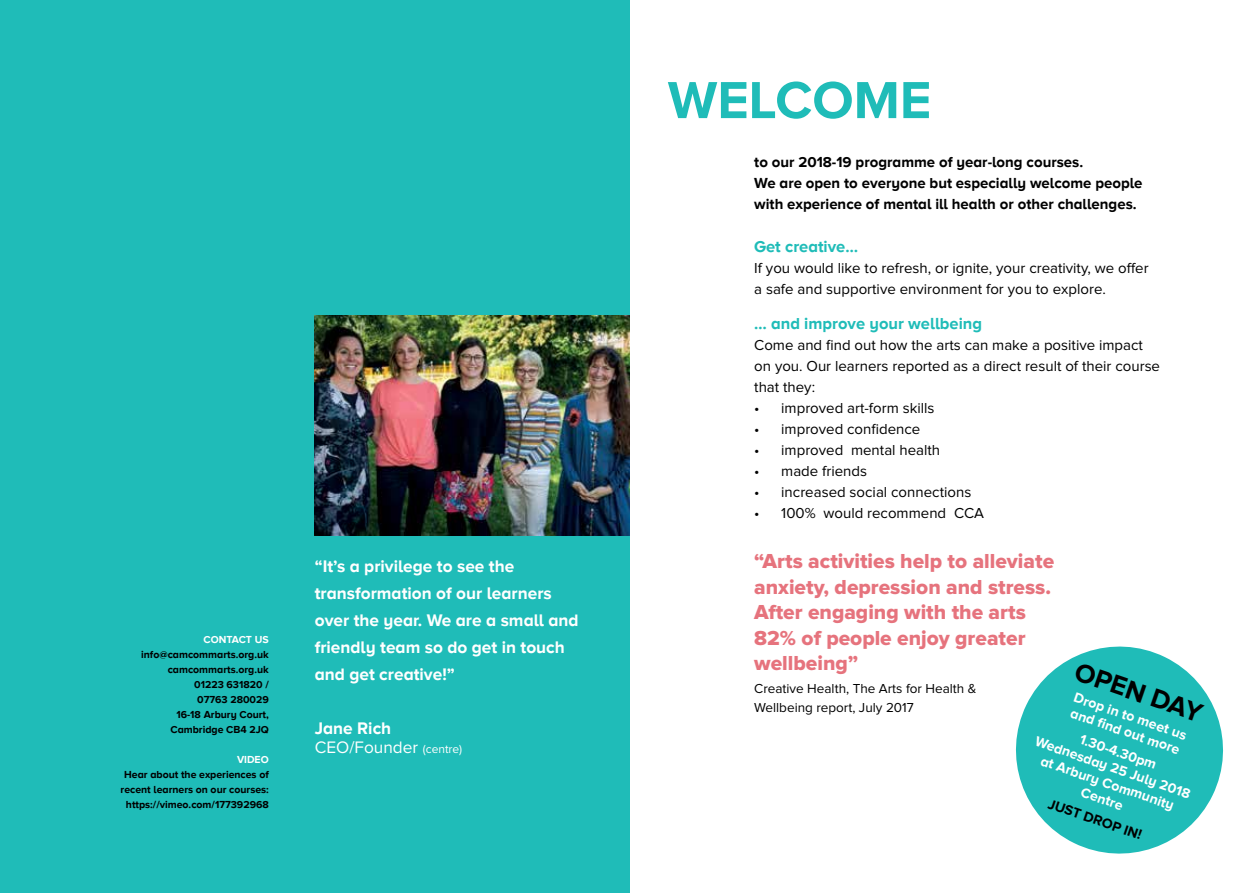
<style>
.page{position:relative;width:1259px;height:893px;background:#fff}
.page>*{position:absolute;margin:0;border:0;box-sizing:border-box;transform-origin:0 0}
.t1{font:700 54px "Proxima Nova A";color:#1fbcb8}
.t2{font:700 27.15px "Proxima Nova A";color:#000}
.t3{font:21px/25.5px "Proxima Nova Extrabld";color:#e6737d}
.t4{font:700 17.25px/27px "Proxima Nova A";color:#fff}
.t5{font:17.25px "Proxima Nova";color:#fff}
.t6{font:700 16.5px "Proxima Nova A";color:#1fbcb8}
.t7{font:15px/21px "Proxima Nova";color:#000}
.t8{font:700 15px/21px "Proxima Nova A";color:#000}
.t9{font:700 14.1px/15.9px "Proxima Nova A";color:#fff}
.t10{font:700 14.1px "Proxima Nova A";color:#000}
.t11{font:13.5px/19.5px "Proxima Nova";color:#000}
.t12{font:700 10.5px/15px "Proxima Nova A";color:#000;text-align:right}
.t13{font:700 10.5px "Proxima Nova A";color:#fff}
.s1{font-size:12px}
</style>
<div class="page">
<div style="left:0;top:0;width:629px;height:893px;background:#1fbcb8"></div>
<img style="left:315px;top:316px;width:314px;height:219px">
<svg style="left:1015px;top:646px;width:209px;height:208px;fill:#1fbcb8"></svg>
<p class="t13" style="left:204px;top:633px;width:67px">CONTACT US</p>
<p class="t12" style="left:141px;top:647px;width:129px">info@camcommarts.org.uk camcommarts.org.uk<br>01223 631820 /<br>07763 280029<br>16-18 Arbury Court,<br>Cambridge CB4 2JQ</p>
<p class="t13" style="left:237px;top:753px;width:33px">VIDEO</p>
<p class="t12" style="left:121px;top:767px;width:150px;text-align:center">Hear about the experiences of recent learners on our courses: https://vimeo.com/177392968</p>
<p class="t4" style="left:315px;top:552px;width:265px">“It’s a privilege to see the transformation of our learners over the year. We are a small and friendly team so do get in touch and get creative!”</p>
<p class="t4" style="left:315px;top:714px;width:78px">Jane Rich</p>
<p class="t5" style="left:315px;top:740px;width:149px">CEO/Founder <span class="s1">(centre)</span></p>
<h1 class="t1" style="left:668px;top:69px;width:265px">WELCOME</h1>
<p class="t8" style="left:754px;top:152px;width:390px">to our 2018-19 programme of year-long courses.<br>We are open to everyone but especially welcome people with experience of mental ill health or other challenges.</p>
<p class="t6" style="left:754px;top:237px;width:105px">Get creative…</p>
<p class="t7" style="left:754px;top:258px;width:396px">If you would like to refresh, or ignite, your creativity, we offer a safe and supportive environment for you to explore.</p>
<p class="t6" style="left:754px;top:314px;width:229px">… and improve your wellbeing</p>
<p class="t7" style="left:754px;top:335px;width:407px">Come and find out how the arts can make a positive impact on you. Our learners reported as a direct result of their course that they:</p>
<p class="t7" style="left:754px;top:398px;width:182px">• improved art-form skills</p>
<p class="t7" style="left:754px;top:419px;width:168px">• improved confidence</p>
<p class="t7" style="left:754px;top:440px;width:187px">• improved mental health</p>
<p class="t7" style="left:754px;top:461px;width:114px">• made friends</p>
<p class="t7" style="left:754px;top:482px;width:218px">• increased social connections</p>
<p class="t7" style="left:754px;top:503px;width:231px">• 100% would recommend CCA</p>
<h3 class="t3" style="left:754px;top:549px;width:301px">“Arts activities help to alleviate anxiety, depression and stress.<br>After engaging with the arts<br>82% of people enjoy greater wellbeing”</h3>
<p class="t11" style="left:754px;top:679px;width:224px">Creative Health, The Arts for Health &amp;<br>Wellbeing report, July 2017</p>
<h2 class="t2" style="left:1080px;top:656px;width:135px;rotate:19deg">OPEN DAY</h2>
<p class="t9" style="left:1077px;top:689px;width:120px;rotate:19deg">Drop in to meet us and fi nd out more</p>
<p class="t9" style="left:1083px;top:731px;width:82px;rotate:19deg">1.30-4.30pm</p>
<p class="t9" style="left:1038px;top:733px;width:165px;rotate:19deg">Wednesday 25 July 2018</p>
<p class="t9" style="left:1044px;top:752px;width:141px;line-height:16.5px;text-align:center;rotate:19deg">at Arbury Community<br>Centre</p>
<p class="t10" style="left:1051px;top:795px;width:99px;rotate:19deg">JUST DROP IN!</p>
</div>
